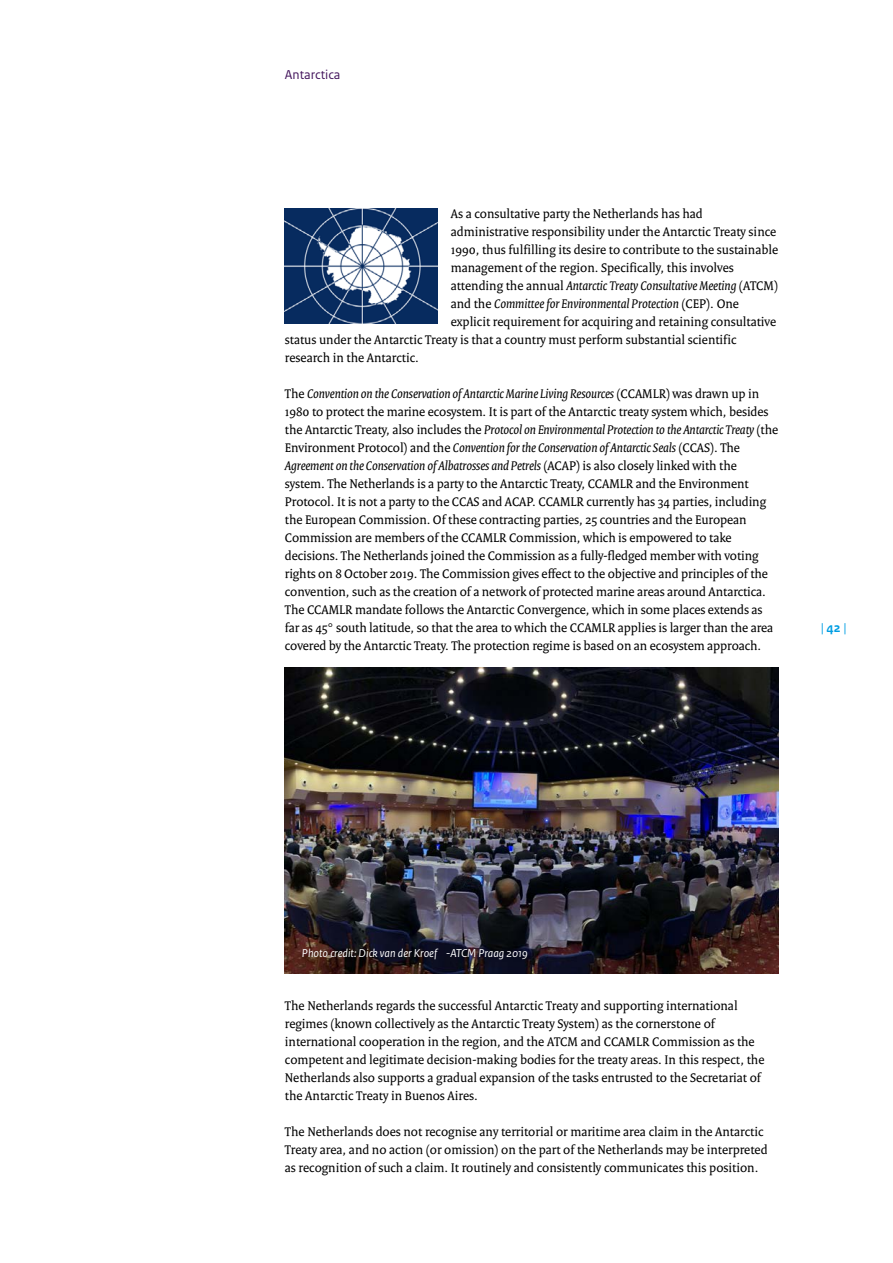
<style>
.page{position:relative;width:893px;height:1263px;background:#fff}
.page>*{position:absolute;margin:0;border:0;box-sizing:border-box;transform-origin:0 0}
._10_RO_Broodtekst_Se{font:13.5px/18px "Rijksoverheid Serif";color:#000}
._10_RO_Broodtekst_Se-2{font:italic 13.5px "Rijksoverheid Serif";color:#000}
.t1{font:13.5px "Rijksoverheid Sans Text";color:#44165d}
.t2{font:13.5px "Rijksoverheid Sans Text";color:#009ee3}
.t3{font:italic 12px "Rijksoverheid Sans Text";color:#fff}
.s1{font-style:normal}
.s2{font-style:italic}
.s3{font-weight:700}
</style>
<div class="page">
<img style="left:285px;top:208px;width:153px;height:115px">
<img style="left:285px;top:668px;width:493px;height:306px">
<p class="t1" style="left:285px;top:67px;width:57px">Antarctica</p>
<p class="_10_RO_Broodtekst_Se" style="left:451px;top:204px;width:253px">As a consultative party the Netherlands has had</p>
<p class="_10_RO_Broodtekst_Se" style="left:451px;top:222px;width:327px">administrative responsibility under the Antarctic Treaty since</p>
<p class="_10_RO_Broodtekst_Se" style="left:451px;top:240px;width:329px">1990, thus fulfilling its desire to contribute to the sustainable</p>
<p class="_10_RO_Broodtekst_Se" style="left:451px;top:258px;width:285px">management of the region. Specifically, this involves</p>
<p class="_10_RO_Broodtekst_Se-2" style="left:451px;top:277px;width:329px"><span class="s1">attending the annual</span> Antarctic Treaty Consultative Meeting <span class="s1">(ATCM)</span></p>
<p class="_10_RO_Broodtekst_Se-2" style="left:451px;top:295px;width:290px"><span class="s1">and the</span> Committee for Environmental Protection <span class="s1">(CEP). One</span></p>
<p class="_10_RO_Broodtekst_Se" style="left:451px;top:312px;width:327px">explicit requirement for acquiring and retaining consultative</p>
<p class="_10_RO_Broodtekst_Se" style="left:285px;top:330px;width:453px">status under the Antarctic Treaty is that a country must perform substantial scientific</p>
<p class="_10_RO_Broodtekst_Se" style="left:285px;top:348px;width:135px">research in the Antarctic.</p>
<p class="_10_RO_Broodtekst_Se" style="left:285px;top:384px;width:495px">The <span class="s2">Convention on the Conservation of Antarctic Marine Living Resources</span> (CCAMLR) was drawn up in 1980 to protect the marine ecosystem. It is part of the Antarctic treaty system which, besides the Antarctic Treaty, also includes the <span class="s2">Protocol on Environmental Protection to the Antarctic Treaty</span> (the Environment Protocol) and the <span class="s2">Convention for the Conservation of Antarctic Seals</span> (CCAS). The <span class="s2">Agreement on the Conservation of Albatrosses and Petrels</span> (ACAP) is also closely linked with the system. The Netherlands is a party to the Antarctic Treaty, CCAMLR and the Environment Protocol. It is not a party to the CCAS and ACAP. CCAMLR currently has 34 parties, including the European Commission. Of these contracting parties, 25 countries and the European Commission are members of the CCAMLR Commission, which is empowered to take decisions. The Netherlands joined the Commission as a fully-fledged member with voting rights on 8 October 2019. The Commission gives effect to the objective and principles of the convention, such as the creation of a network of protected marine areas around Antarctica.<br>The CCAMLR mandate follows the Antarctic Convergence, which in some places extends as far as 45° south latitude, so that the area to which the CCAMLR applies is larger than the area covered by the Antarctic Treaty. The protection regime is based on an ecosystem approach.</p>
<p class="t2" style="left:821px;top:620px;width:27px">| <span class="s3">42</span> |</p>
<p class="t3" style="left:302px;top:946px;width:227px">Photo credit: Dick van der Kroef -ATCM Praag 2019</p>
<p class="_10_RO_Broodtekst_Se" style="left:285px;top:996px;width:481px">The Netherlands regards the successful Antarctic Treaty and supporting international regimes (known collectively as the Antarctic Treaty System) as the cornerstone of international cooperation in the region, and the ATCM and CCAMLR Commission as the competent and legitimate decision-making bodies for the treaty areas. In this respect, the Netherlands also supports a gradual expansion of the tasks entrusted to the Secretariat of the Antarctic Treaty in Buenos Aires.</p>
<p class="_10_RO_Broodtekst_Se" style="left:285px;top:1122px;width:484px">The Netherlands does not recognise any territorial or maritime area claim in the Antarctic<br>Treaty area, and no action (or omission) on the part of the Netherlands may be interpreted as recognition of such a claim. It routinely and consistently communicates this position.</p>
</div>
